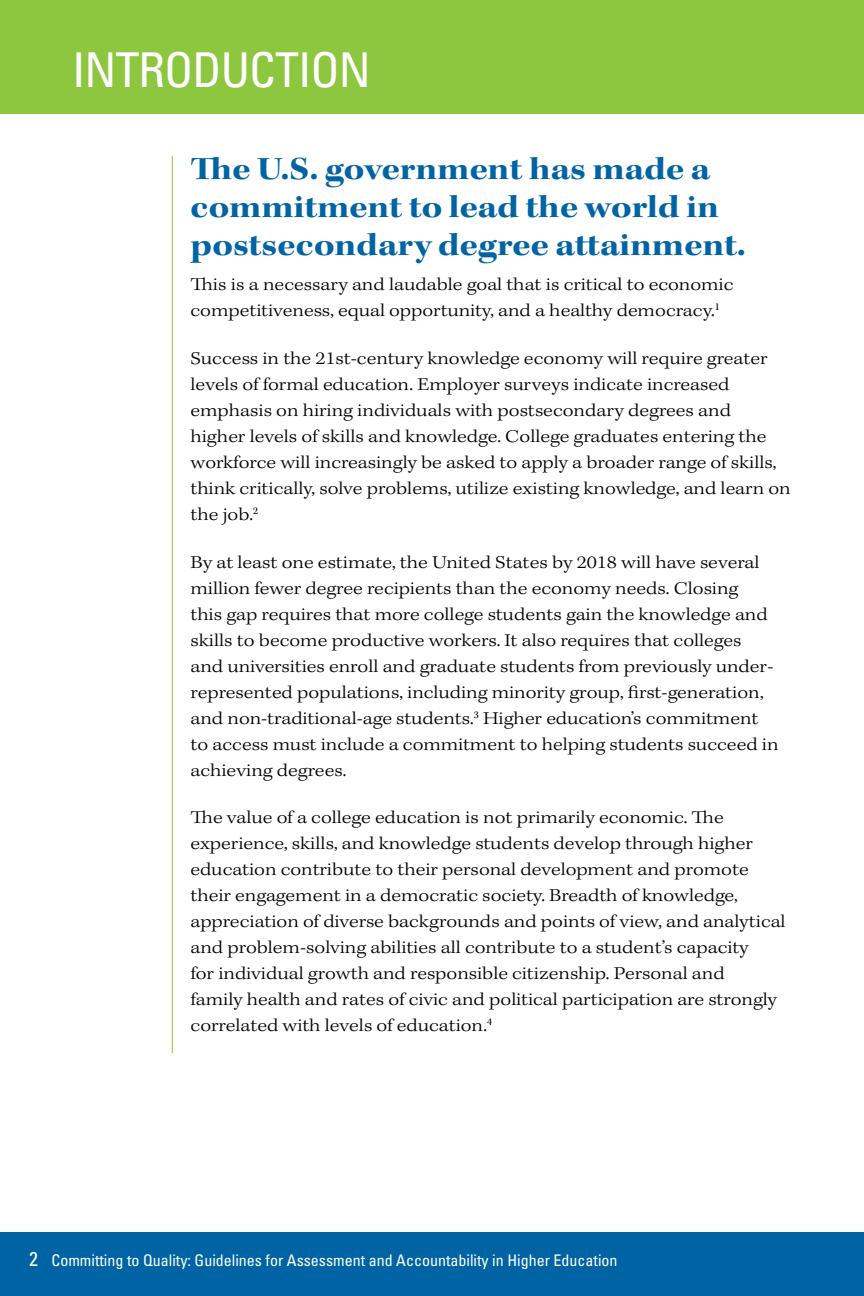
<style>
.page{position:relative;width:864px;height:1296px;background:#fff}
.page>*{position:absolute;margin:0;border:0;box-sizing:border-box;transform-origin:0 0}
.t1{font:condensed 48px "Univers LT Std";letter-spacing:-.02em;color:#fff}
.t2{font:32px/38.4px "Kepler Std Bold Ext Subh";letter-spacing:.005em;color:#0064a4}
.t3{font:300 expanded 18px/26px "Kepler Std";color:#000}
.t4{font:condensed 16px "Univers LT Std";color:#fff}
.s1{font-size:20px}
</style>
<div class="page">
<div style="left:0;top:1232px;width:864px;height:64px;background:#0064a4"></div>
<hr style="left:172px;top:156px;width:1px;height:897px;background:#8dc63f">
<div style="left:0;top:0;width:864px;height:114px;background:#8dc63f"></div>
<h1 class="t1" style="left:72px;top:39px;width:300px">Introduction</h1>
<h2 class="t2" style="left:191px;top:151px;width:557px">The U.S. government has made a commitment to lead the world in postsecondary degree attainment.</h2>
<p class="t3" style="left:191px;top:273px;width:544px">This is a necessary and laudable goal that is critical to economic competitiveness, equal opportunity, and a healthy democracy.<sup>1</sup></p>
<p class="t3" style="left:191px;top:346px;width:602px">Success in the 21st-century knowledge economy will require greater levels of formal education. Employer surveys indicate increased emphasis on hiring individuals with postsecondary degrees and<br>higher levels of skills and knowledge. College graduates entering the workforce will increasingly be asked to apply a broader range of skills, think critically, solve problems, utilize existing knowledge, and learn on the job.<sup>2</sup></p>
<p class="t3" style="left:191px;top:550px;width:589px">By at least one estimate, the United States by 2018 will have several million fewer degree recipients than the economy needs. Closing<br>this gap requires that more college students gain the knowledge and skills to become productive workers. It also requires that colleges and universities enroll and graduate students from previously under&shy;represented populations, including minority group, first-generation, and non-traditional-age students.<sup>3</sup> Higher education’s commitment to access must include a commitment to helping students succeed in achieving degrees.</p>
<p class="t3" style="left:191px;top:806px;width:597px">The value of a college education is not primarily economic. The experience, skills, and knowledge students develop through higher education contribute to their personal development and promote their engagement in a democratic society. Breadth of knowledge, appreciation of diverse backgrounds and points of view, and analytical and problem-solving abilities all contribute to a student’s capacity<br>for individual growth and responsible citizenship. Personal and<br>family health and rates of civic and political participation are strongly correlated with levels of education.<sup>4</sup></p>
<p class="t4" style="left:29px;top:1250px;width:590px"><span class="s1">2</span> Committing to Quality: Guidelines for Assessment and Accountability in Higher Education</p>
</div>
